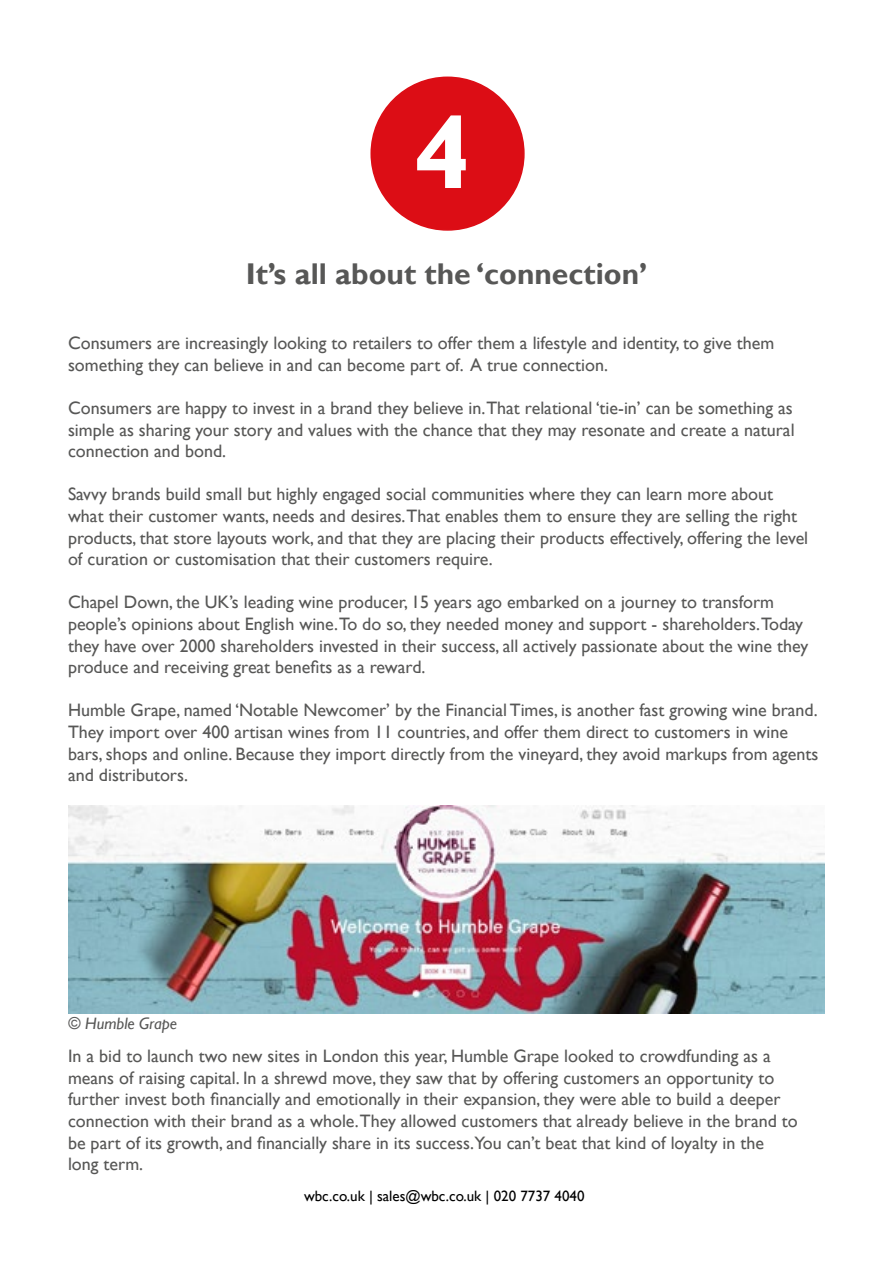
<style>
.page{position:relative;width:893px;height:1263px;background:#fff}
.page>*{position:absolute;margin:0;border:0;box-sizing:border-box;transform-origin:0 0}
.t1{font:700 105px "Gill Sans";color:#fff}
.t2{font:700 30px "Gill Sans";color:#575756}
.t3{font:18px/21.6px "Gill Sans";color:#575756}
.t4{font:italic 16.5px "Gill Sans";color:#575756}
.t5{font:15px "Gill Sans";color:#000}
</style>
<div class="page">
<div style="left:371px;top:77px;width:153px;height:153px;background:#dc0d15;border-radius:50%"></div>
<img style="left:68px;top:805px;width:757px;height:208px">
<h1 class="t1" style="left:413px;top:89px;width:59px">4</h1>
<h2 class="t2" style="left:246px;top:256px;width:403px">It’s all about the ‘connection’</h2>
<p class="t3" style="left:68px;top:333px;width:708px">Consumers are increasingly looking to retailers to offer them a lifestyle and identity, to give them something they can believe in and can become part of. A true connection.</p>
<p class="t3" style="left:68px;top:397px;width:728px;text-align:justify">Consumers are happy to invest in a brand they believe in.That relational ‘tie-in’ can be something as simple as sharing your story and values with the chance that they may resonate and create a natural connection and bond.</p>
<p class="t3" style="left:68px;top:484px;width:742px">Savvy brands build small but highly engaged social communities where they can learn more about what their customer wants, needs and desires.That enables them to ensure they are selling the right products, that store layouts work, and that they are placing their products effectively, offering the level of curation or customisation that their customers require.</p>
<p class="t3" style="left:68px;top:592px;width:742px">Chapel Down, the UK’s leading wine producer, 15 years ago embarked on a journey to transform people’s opinions about English wine.To do so, they needed money and support - shareholders.Today they have over 2000 shareholders invested in their success, all actively passionate about the wine they produce and receiving great benefits as a reward.</p>
<p class="t3" style="left:68px;top:700px;width:752px">Humble Grape, named ‘Notable Newcomer’ by the Financial Times, is another fast growing wine brand.<br>They import over 400 artisan wines from 11 countries, and offer them direct to customers in wine bars, shops and online. Because they import directly from the vineyard, they avoid markups from agents and distributors.</p>
<p class="t4" style="left:68px;top:1014px;width:110px">© Humble Grape</p>
<p class="t3" style="left:68px;top:1045px;width:731px">In a bid to launch two new sites in London this year, Humble Grape looked to crowdfunding as a means of raising capital. In a shrewd move, they saw that by offering customers an opportunity to further invest both financially and emotionally in their expansion, they were able to build a deeper connection with their brand as a whole.They allowed customers that already believe in the brand to be part of its growth, and financially share in its success.You can’t beat that kind of loyalty in the long term.</p>
<p class="t5" style="left:304px;top:1187px;width:282px">wbc.co.uk | sales@wbc.co.uk | 020 7737 4040</p>
</div>
